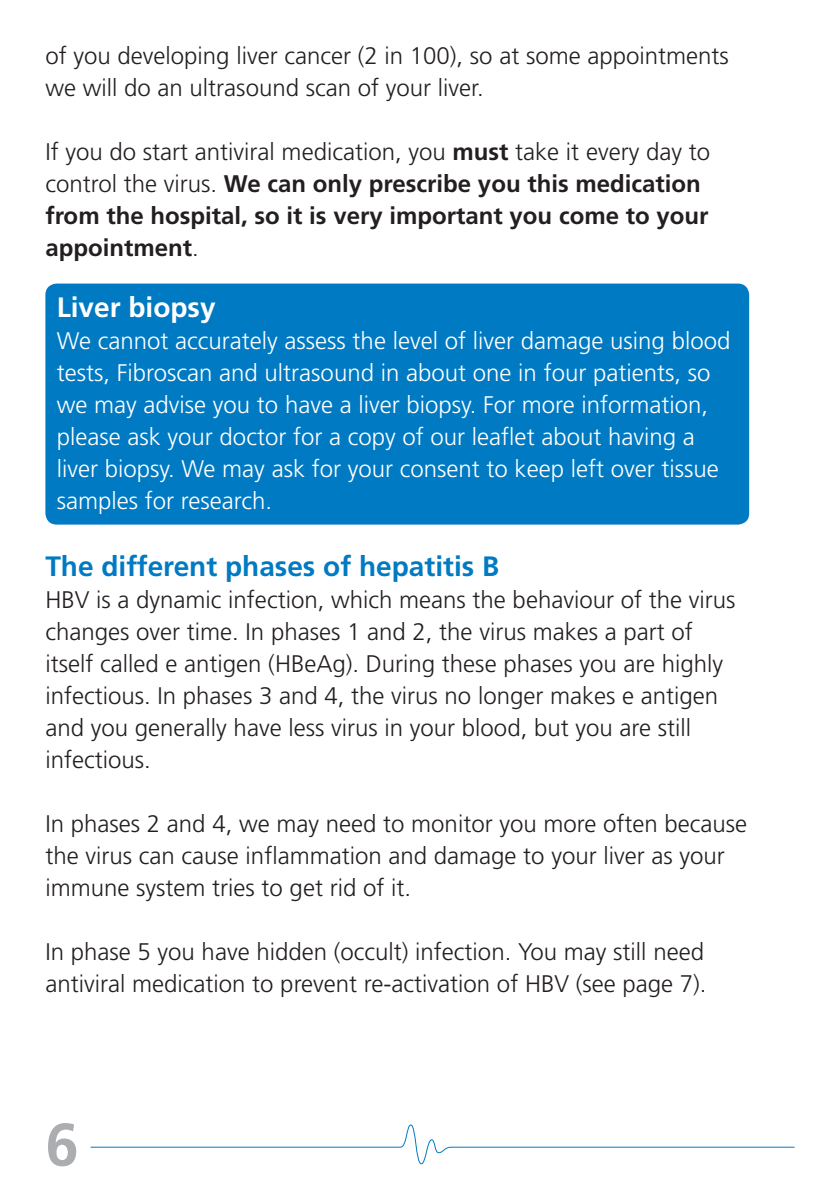
<style>
.page{position:relative;width:840px;height:1191px;background:#fff}
.page>*{position:absolute;margin:0;border:0;box-sizing:border-box;transform-origin:0 0}
.t1{font:700 60px "Frutiger";color:#acadb1}
.t2{font:700 28px "Frutiger";color:#007ac2}
.t3{font:700 28px "Frutiger";color:#fff}
.t4{font:300 24px/32px "Frutiger";color:#231f20}
.t5{font:300 24px/32px "Frutiger";color:#fff}
.t6{font:700 24px/32px "Frutiger";color:#231f20}
.s1{font-weight:300}
</style>
<div class="page">
<svg style="left:90px;top:1124px;width:705px;height:40px"></svg>
<div style="left:45px;top:283px;width:703px;height:241px;background:#007ac2;border-radius:11px"></div>
<p class="t4" style="left:45px;top:40px;width:684px">of you developing liver cancer (2 in 100), so at some appointments we will do an ultrasound scan of your liver.</p>
<p class="t6" style="left:45px;top:136px;width:665px"><span class="s1">If you do start antiviral medication, you</span> must <span class="s1">take it every day to control the virus.</span> We can only prescribe you this medication from the hospital, so it is very important you come to your appointment<span class="s1">.</span></p>
<p class="t3" style="left:57px;top:290px;width:160px">Liver biopsy</p>
<p class="t5" style="left:57px;top:324px;width:674px">We cannot accurately assess the level of liver damage using blood tests, Fibroscan and ultrasound in about one in four patients, so we may advise you to have a liver biopsy. For more information, please ask your doctor for a copy of our leaflet about having a liver biopsy. We may ask for your consent to keep left over tissue samples for research.</p>
<p class="t2" style="left:45px;top:550px;width:455px">The different phases of hepatitis B</p>
<p class="t4" style="left:45px;top:584px;width:691px">HBV is a dynamic infection, which means the behaviour of the virus changes over time. In phases 1 and 2, the virus makes a part of itself called e antigen (HBeAg). During these phases you are highly infectious. In phases 3 and 4, the virus no longer makes e antigen and you generally have less virus in your blood, but you are still infectious.</p>
<p class="t4" style="left:45px;top:808px;width:703px">In phases 2 and 4, we may need to monitor you more often because the virus can cause inflammation and damage to your liver as your immune system tries to get rid of it.</p>
<p class="t4" style="left:45px;top:936px;width:662px">In phase 5 you have hidden (occult) infection. You may still need antiviral medication to prevent re-activation of HBV (see page 7).</p>
<h1 class="t1" style="left:45px;top:1109px;width:35px">6</h1>
</div>
